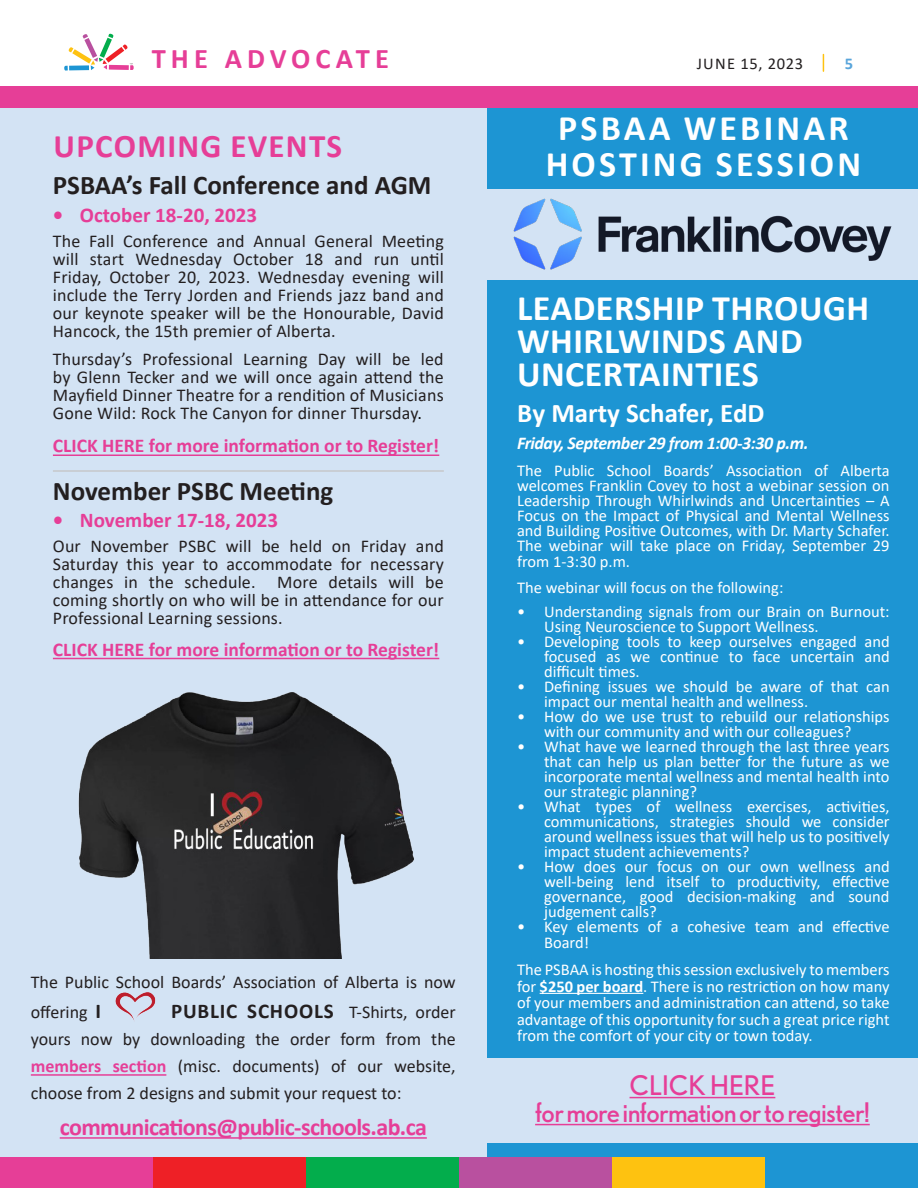
<style>
.page{position:relative;width:918px;height:1188px;background:#fff}
.page>*{position:absolute;margin:0;border:0;box-sizing:border-box;transform-origin:0 0}
.Section_Title_-_Blue{font:700 36px/33px "Calibri";letter-spacing:.015em;color:#fff}
.Section_Title_-_Blue-2{font:700 36px/36px "Calibri";letter-spacing:.09em;color:#fff;text-align:center}
.Section_Title_-_Blue-3{font:700 33px "Calibri";letter-spacing:.04em;color:#e63e97}
.t1{font:700 28.5px "Calibri";letter-spacing:.18em;color:#e63e97}
.Subheading{font:700 27px "Calibri";color:#231f20}
.Section_Title_-_Blue-4{font:27px/27px "Nobel";letter-spacing:-.025em;color:#e63e97;text-align:center}
.Section_Title_-_Blue-5{font:700 27px "Calibri";color:#fff}
.Section_Title_-_Blue-6{font:700 24px "Calibri";letter-spacing:-.025em;color:#e63e97}
.t2{font:700 21px "Calibri";color:#e63e97}
.Body_Text{font:700 19.5px "Calibri";color:#e63e97}
.Body_Text-2{font:18px/18px "Calibri";letter-spacing:.01em;color:#231f20;text-align:justify}
.Section_Title_-_Blue-7{font:18px/27px "Calibri";color:#231f20}
.Section_Title_-_Blue-8{font:italic 700 18px "Calibri";letter-spacing:-.025em;color:#fff}
.Section_Title_-_Blue-9{font:16.5px/15px "Calibri";color:#fff;text-align:justify}
.t3{font:16.5px "Calibri";letter-spacing:.04em;color:#231f20}
.t4{font:700 16.5px "Calibri";color:#59a5db}
.s1{color:#000}
.s2{font-weight:700;font-size:21px}
.s3{font-weight:700;color:#e63e97}
.s4{font-weight:700}
</style>
<div class="page">
<div style="left:0;top:106px;width:494px;height:1052px;background:#d3e3f4"></div>
<hr style="left:53px;top:454px;width:386px;height:2px;background:#e63e97">
<hr style="left:53px;top:470px;width:391px;height:2px;background:#c7c8ca">
<hr style="left:53px;top:658px;width:386px;height:1px;background:#e63e97">
<div style="left:487px;top:103px;width:431px;height:1055px;background:#1d95d3"></div>
<hr style="left:540px;top:993px;width:103px;height:1px;background:#fff">
<div style="left:474px;top:189px;width:444px;height:91px;background:#d3e3f4"></div>
<img style="left:514px;top:199px;width:378px;height:71px">
<div style="left:474px;top:1058px;width:444px;height:85px;background:#d3e3f4"></div>
<hr style="left:630px;top:1097px;width:145px;height:1px;background:#e63e97">
<hr style="left:535px;top:1124px;width:335px;height:1px;background:#e63e97">
<img style="left:78px;top:692px;width:336px;height:267px">
<hr style="left:31px;top:1074px;width:135px;height:2px;background:#e63e97">
<hr style="left:60px;top:1137px;width:367px;height:2px;background:#e63e97">
<img style="left:115px;top:992px;width:41px;height:28px">
<div style="left:0;top:86px;width:918px;height:22px;background:#e63e97"></div>
<svg style="left:64px;top:34px;width:70px;height:37px"></svg>
<div style="left:0;top:1157px;width:153px;height:31px;background:#e63e97"></div>
<div style="left:153px;top:1157px;width:153px;height:31px;background:#ee2026"></div>
<div style="left:306px;top:1157px;width:153px;height:31px;background:#03ad4c"></div>
<div style="left:459px;top:1157px;width:153px;height:31px;background:#b9509f"></div>
<div style="left:612px;top:1157px;width:153px;height:31px;background:#fec210"></div>
<div style="left:765px;top:1157px;width:153px;height:31px;background:#1d95d3"></div>
<svg style="left:823px;top:55px;width:1px;height:16px"></svg>
<h3 class="t1" style="left:152px;top:38px;width:239px">THE ADVOCATE</h3>
<p class="t3" style="left:697px;top:52px;width:108px">JUNE 15, 2023</p>
<p class="t4" style="left:845px;top:52px;width:10px">5</p>
<p class="Section_Title_-_Blue-3" style="left:54px;top:123px;width:290px">UPCOMING EVENTS</p>
<p class="Subheading" style="left:53px;top:166px;width:380px">PSBAA’s Fall Conference and AGM</p>
<p class="t2" style="left:53px;top:200px;width:206px">• October 18-20, 2023</p>
<p class="Body_Text-2" style="left:53px;top:231px;width:392px">The Fall Conference and Annual General Meeting will start Wednesday October 18 and run until Friday, October 20, 2023. Wednesday evening will include the Terry Jorden and Friends jazz band and our keynote speaker will be the Honourable, David Hancock, the 15th premier of Alberta.</p>
<p class="Body_Text-2" style="left:53px;top:349px;width:392px">Thursday’s Professional Learning Day will be led by Glenn Tecker and we will once again attend the Mayfield Dinner Theatre for a rendition of Musicians Gone Wild: Rock The Canyon for dinner Thursday<span class="s1">.</span></p>
<p class="Body_Text" style="left:53px;top:432px;width:388px">CLICK HERE for more information or to Register!</p>
<p class="Subheading" style="left:53px;top:471px;width:282px">November PSBC Meeting</p>
<p class="t2" style="left:53px;top:505px;width:227px">• November 17-18, 2023</p>
<p class="Body_Text-2" style="left:53px;top:537px;width:392px">Our November PSBC will be held on Friday and Saturday this year to accommodate for necessary changes in the schedule. More details will be coming shortly on who will be in attendance for our Professional Learning sessions.</p>
<p class="Body_Text" style="left:53px;top:635px;width:388px">CLICK HERE for more information or to Register!</p>
<p class="Section_Title_-_Blue-7" style="left:31px;top:967px;width:426px;line-height:30px">The Public School Boards’ Association of Alberta is now offering <span class="s2">I</span></p>
<p class="Section_Title_-_Blue-7" style="left:31px;top:998px;width:426px;text-align:justify;text-indent:140px"><span class="s2">PUBLIC SCHOOLS</span> T-Shirts, order yours now by downloading the order form from the <span class="s3">members section</span> (misc. documents) of our website, choose from 2 designs and submit your request to:</p>
<p class="Section_Title_-_Blue-6" style="left:60px;top:1110px;width:369px">communications@public-schools.ab.ca</p>
<p class="Section_Title_-_Blue-2" style="left:546px;top:109px;width:317px">PSBAA WEBINAR<br>HOSTING SESSION</p>
<p class="Section_Title_-_Blue" style="left:517px;top:291px;width:354px">LEADERSHIP THROUGH<br>WHIRLWINDS AND<br>UNCERTAINTIES</p>
<p class="Section_Title_-_Blue-5" style="left:517px;top:393px;width:249px">By Marty Schafer, EdD</p>
<p class="Section_Title_-_Blue-8" style="left:517px;top:430px;width:293px">Friday, September 29 from 1:00-3:30 p.m.</p>
<p class="Section_Title_-_Blue-9" style="left:517px;top:462px;width:374px">The Public School Boards’ Association of Alberta welcomes Franklin Covey to host a webinar session on Leadership Through Whirlwinds and Uncertainties – A Focus on the Impact of Physical and Mental Wellness and Building Positive Outcomes, with Dr. Marty Schafer.<br>The webinar will take place on Friday, September 29</p>
<p class="Section_Title_-_Blue-9" style="left:517px;top:554px;width:114px">from 1-3:30 p.m.</p>
<p class="Section_Title_-_Blue-9" style="left:517px;top:579px;width:268px">The webinar will focus on the following:</p>
<p class="Section_Title_-_Blue-9" style="left:544px;top:603px;width:347px;text-indent:-27px">• Understanding signals from our Brain on Burnout:<br>Using Neuroscience to Support Wellness.</p>
<p class="Section_Title_-_Blue-9" style="left:544px;top:633px;width:347px;text-indent:-27px">• Developing tools to keep ourselves engaged and focused as we continue to face uncertain and difficult times.</p>
<p class="Section_Title_-_Blue-9" style="left:544px;top:678px;width:347px;text-indent:-27px">• Defining issues we should be aware of that can impact our mental health and wellness.</p>
<p class="Section_Title_-_Blue-9" style="left:544px;top:708px;width:347px;text-indent:-27px">• How do we use trust to rebuild our relationships with our community and with our colleagues?</p>
<p class="Section_Title_-_Blue-9" style="left:544px;top:738px;width:347px;text-indent:-27px">• What have we learned through the last three years that can help us plan better for the future as we incorporate mental wellness and mental health into our strategic planning?</p>
<p class="Section_Title_-_Blue-9" style="left:544px;top:798px;width:347px;text-indent:-27px">• What types of wellness exercises, activities, communications, strategies should we consider around wellness issues that will help us to positively impact student achievements?</p>
<p class="Section_Title_-_Blue-9" style="left:544px;top:858px;width:347px;text-indent:-27px">• How does our focus on our own wellness and well-being lend itself to productivity, effective governance, good decision-making and sound judgement calls?</p>
<p class="Section_Title_-_Blue-9" style="left:544px;top:917px;width:347px;line-height:16.5px;text-indent:-27px">• Key elements of a cohesive team and effective<br>Board!</p>
<p class="Section_Title_-_Blue-9" style="left:517px;top:961px;width:374px;line-height:16.5px">The PSBAA is hosting this session exclusively to members for <span class="s4">$250 per board</span>. There is no restriction on how many of your members and administration can attend, so take advantage of this opportunity for such a great price right from the comfort of your city or town today.</p>
<p class="Section_Title_-_Blue-4" style="left:535px;top:1071px;width:336px">CLICK HERE<br>for more information or to register!</p>
</div>
